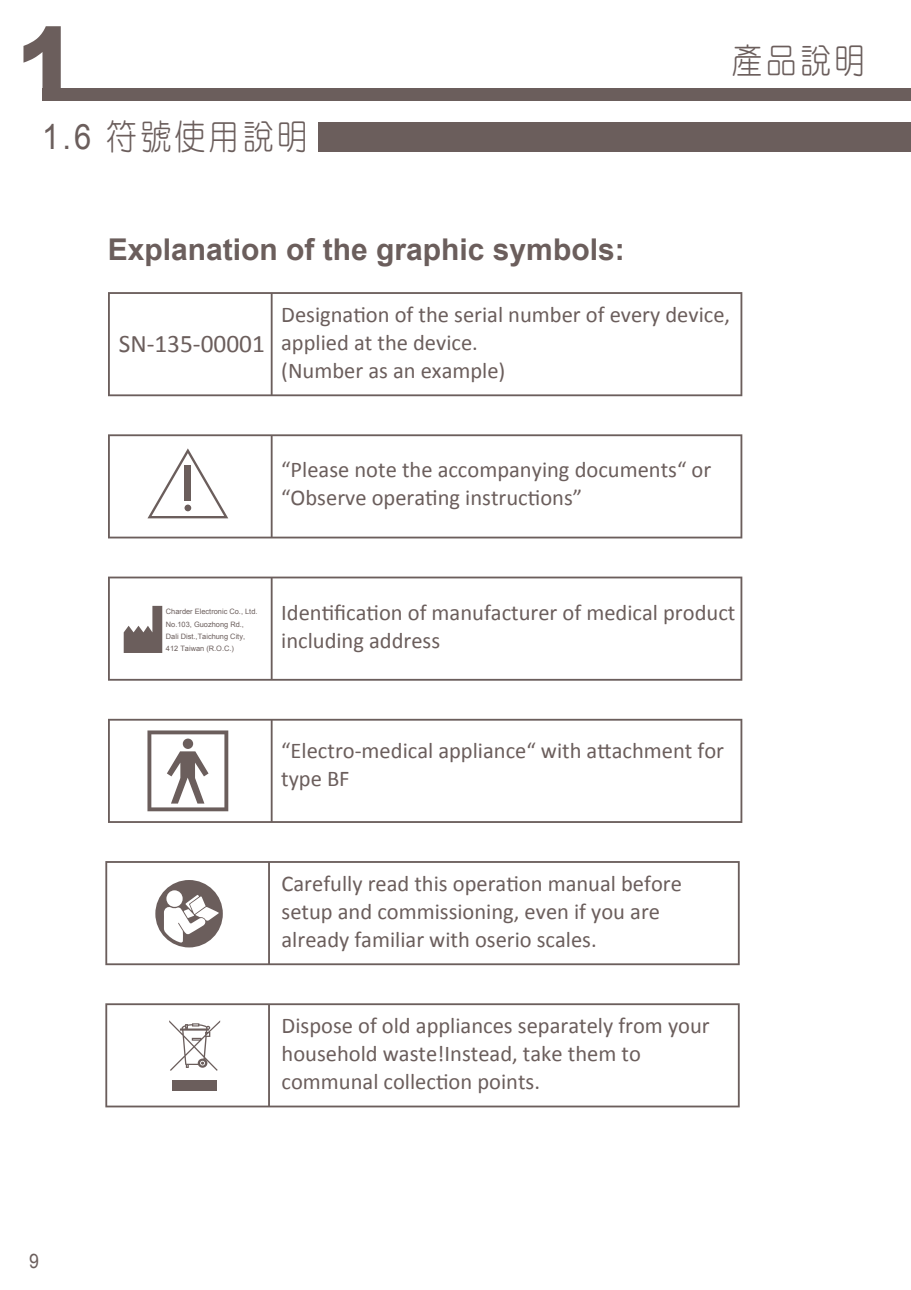
<style>
.page{position:relative;width:911px;height:1290px;background:#fff}
.page>*{position:absolute;margin:0;border:0;box-sizing:border-box;transform-origin:0 0}
.t1{font:35px "DF Yuan Lt HK BF";letter-spacing:.1em;color:#6b5e5c;scale:.89 1}
.t2{font:700 30px "Arial";color:#6b5e5c}
.t3{font:25.25px "Calibri";color:#6b5e5c}
.t4{font:22.5px/28.2px "Calibri";color:#6b5e5c}
.t5{font:20px "Arial";color:#6b5e5c;scale:.89 1}
.t6{font:7.5px/12.2px "Arial";color:#6b5e5c}
.s1{font-family:"Arial"}
</style>
<div class="page">
<div style="left:42px;top:89px;width:869px;height:12px;background:#6b5e5c"></div>
<div style="left:318px;top:123px;width:593px;height:29px;background:#6b5e5c"></div>
<svg style="left:108px;top:292px;width:634px;height:104px"></svg>
<svg style="left:108px;top:434px;width:634px;height:104px"></svg>
<svg style="left:147px;top:448px;width:81px;height:70px"></svg>
<div style="left:184px;top:465px;width:7px;height:35px;background:#6b5e5c"></div>
<div style="left:184px;top:504px;width:7px;height:7px;background:#6b5e5c;border-radius:50%"></div>
<svg style="left:108px;top:576px;width:634px;height:105px"></svg>
<svg style="left:124px;top:606px;width:38px;height:47px"></svg>
<svg style="left:108px;top:719px;width:634px;height:104px"></svg>
<svg style="left:147px;top:730px;width:81px;height:81px"></svg>
<svg style="left:105px;top:1003px;width:634px;height:104px"></svg>
<svg style="left:169px;top:1020px;width:51px;height:51px"></svg>
<div style="left:172px;top:1080px;width:45px;height:11px;background:#6b5e5c"></div>
<svg style="left:105px;top:861px;width:634px;height:104px"></svg>
<div style="left:155px;top:880px;width:68px;height:67px;background:#6b5e5c;border-radius:50%"></div>
<svg style="left:166px;top:890px;width:17px;height:17px"></svg>
<svg style="left:164px;top:894px;width:55px;height:49px"></svg>
<svg style="left:23px;top:26px;width:38px;height:63px"></svg>
<h1 class="t1" style="left:42px;top:119px;width:300px"><span class="s1">1.6</span> 符號使用說明</h1>
<h2 class="t2" style="left:108px;top:230px;width:518px">Explanation of the graphic symbols:</h2>
<h1 class="t1" style="left:732px;top:43px;width:151px">產品說明</h1>
<p class="t5" style="left:29px;top:1247px;width:13px">9</p>
<p class="t3" style="left:119px;top:328px;width:148px">SN-135-00001</p>
<p class="t4" style="left:281px;top:300px;width:450px">Designation of the serial number of every device, applied at the device.<br>(Number as an example)</p>
<p class="t4" style="left:281px;top:455px;width:431px">“Please note the accompanying documents“ or “Observe operating instructions”</p>
<p class="t6" style="left:166px;top:605px;width:93px">Charder Electronic Co., Ltd.<br>No.103, Guozhong Rd.,<br>Dali Dist.,Taichung City,<br>412 Taiwan (R.O.C.)</p>
<p class="t4" style="left:281px;top:598px;width:456px">Identification of manufacturer of medical product including address</p>
<p class="t4" style="left:281px;top:736px;width:444px">“Electro-medical appliance“ with attachment for type BF</p>
<p class="t4" style="left:281px;top:869px;width:402px">Carefully read this operation manual before setup and commissioning, even if you are already familiar with oserio scales.</p>
<p class="t4" style="left:281px;top:1011px;width:430px">Dispose of old appliances separately from your household waste!Instead, take them to communal collection points.</p>
</div>
